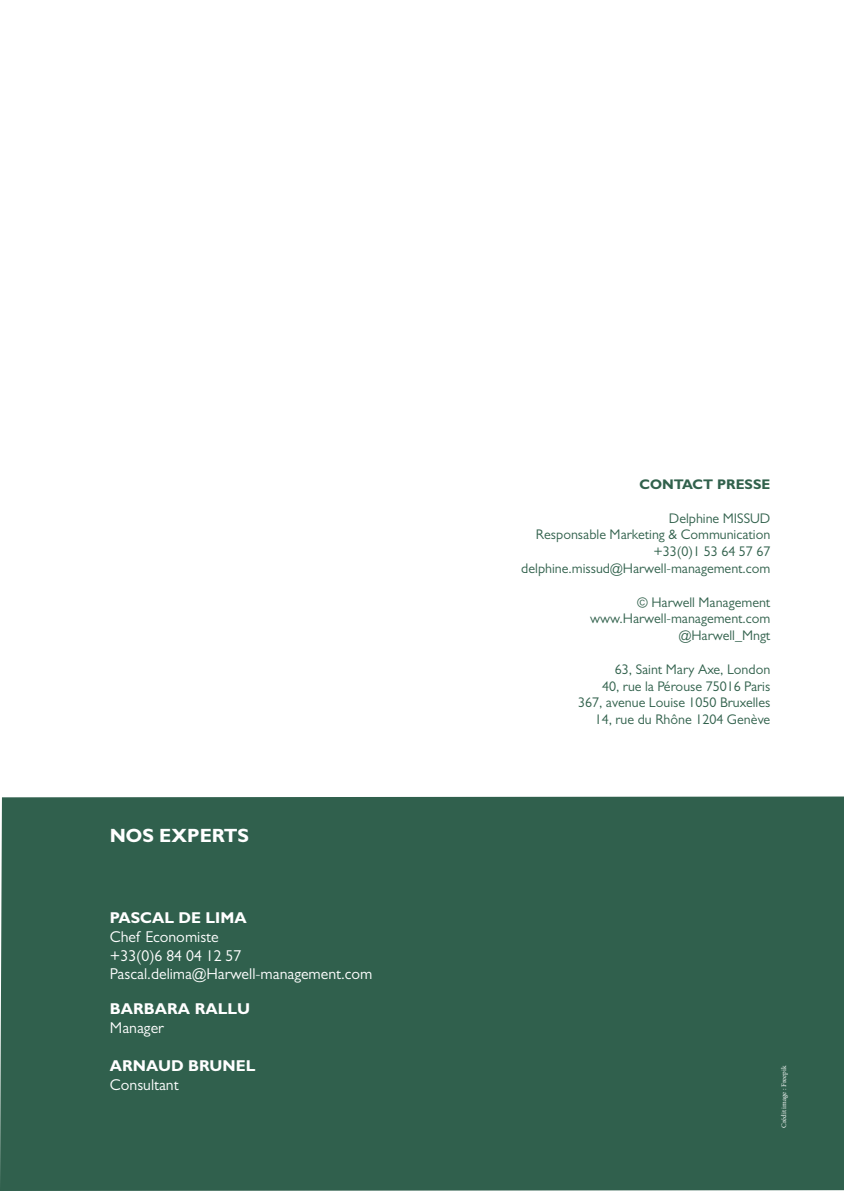
<style>
.page{position:relative;width:844px;height:1191px;background:#fff}
.page>*{position:absolute;margin:0;border:0;box-sizing:border-box;transform-origin:0 0}
.t1{font:700 19.25px "Gill Sans MT Pro";color:#fff}
.t2{font:15.75px/18.9px "Gill Sans MT Pro";color:#fff}
.t3{font:700 15.75px "Gill Sans MT Pro";color:#fff}
.t4{font:14px "Gill Sans MT Pro";color:#31614c}
.t5{font:700 14px "Gill Sans MT Pro";color:#31614c}
.t6{font:7px "Minion Pro";letter-spacing:-.005em;color:#fff}
</style>
<div class="page">
<div style="left:0;top:796px;width:843px;height:395px;background:#30604d"></div>
<p class="t1" style="left:110px;top:823px;width:141px">NOS EXPERTS</p>
<p class="t3" style="left:110px;top:907px;width:138px">PASCAL DE LIMA</p>
<p class="t2" style="left:110px;top:926px;width:264px">Chef Economiste<br>+33(0)6 84 04 12 57<br>Pascal.delima@Harwell-management.com</p>
<p class="t3" style="left:110px;top:999px;width:142px">BARBARA RALLU</p>
<p class="t2" style="left:110px;top:1018px;width:55px">Manager</p>
<p class="t3" style="left:110px;top:1055px;width:147px">ARNAUD BRUNEL</p>
<p class="t2" style="left:110px;top:1074px;width:70px">Consultant</p>
<p class="t5" style="left:639px;top:475px;width:132px">CONTACT PRESSE</p>
<p class="t4" style="left:668px;top:509px;width:103px">Delphine MISSUD</p>
<p class="t4" style="left:536px;top:526px;width:236px">Responsable Marketing &amp; Communication</p>
<p class="t4" style="left:653px;top:543px;width:118px">+33(0)1 53 64 57 67</p>
<p class="t4" style="left:521px;top:560px;width:250px">delphine.missud@Harwell-management.com</p>
<p class="t4" style="left:637px;top:593px;width:135px">© Harwell Management</p>
<p class="t4" style="left:590px;top:610px;width:182px">www.Harwell-management.com</p>
<p class="t4" style="left:678px;top:627px;width:93px">@Harwell_Mngt</p>
<p class="t4" style="left:614px;top:661px;width:157px">63, Saint Mary Axe, London</p>
<p class="t4" style="left:602px;top:677px;width:170px">40, rue la Pérouse 75016 Paris</p>
<p class="t4" style="left:578px;top:694px;width:194px">367, avenue Louise 1050 Bruxelles</p>
<p class="t4" style="left:594px;top:711px;width:177px">14, rue du Rhône 1204 Genève</p>
<p class="t6" style="left:778px;top:1128px;width:64px;rotate:-90deg">Crédit image : Freepik</p>
</div>
